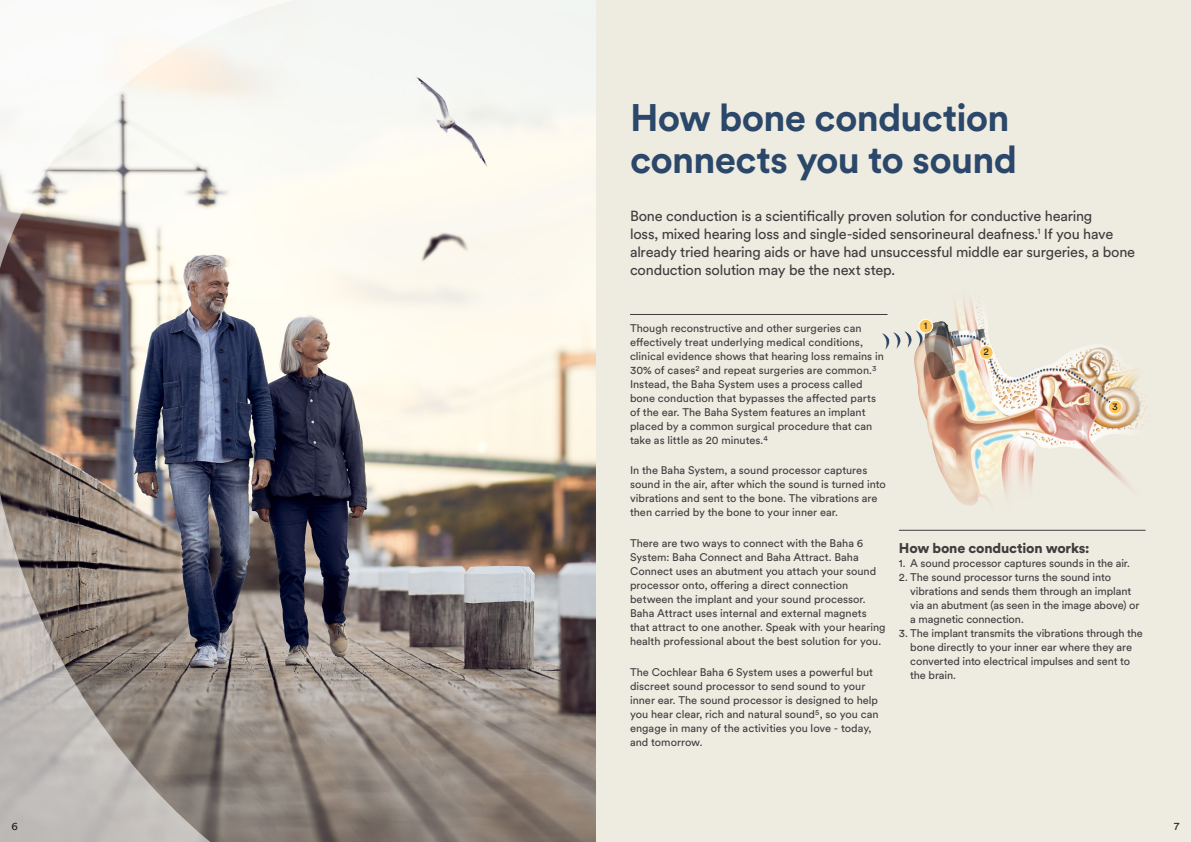
<style>
.page{position:relative;width:1191px;height:842px;background:#fff}
.page>*{position:absolute;margin:0;border:0;box-sizing:border-box;transform-origin:0 0}
.Heading_02_-_Blue{font:700 38px/42px "Circular XX";letter-spacing:-.02em;color:#2b4769}
.Intro_-_90_K{font:14.5px/18px "Circular XX";letter-spacing:-.015em;color:#3e3e3f}
.Subheading_03_-_90K{font:900 14px "Circular XX";letter-spacing:-.01em;color:#3e3e3f}
.Body_01_-_90K{font:11px/14px "Circular XX";color:#3e3e3f}
.Body_-_90_K_Line_2_p{font:11px/14px "Circular XX";letter-spacing:-.005em;color:#3e3e3f}
.t1{font:11px "Circular XX";color:#231f20}
.Numbers{font:10px "Circular XX";color:#231f20}
</style>
<div class="page">
<div style="left:596px;top:0;width:595px;height:842px;background:#eeebe0"></div>
<img style="left:406px;top:0;width:189px;height:366px">
<img style="left:882px;top:301px;width:264px;height:205px">
<hr style="left:630px;top:314px;width:257px;height:1px;background:#3e3e3f">
<div style="left:919px;top:319px;width:13px;height:14px;background:#fec552;border-radius:50%"></div>
<div style="left:918px;top:319px;width:15px;height:14px;border:1px solid #fff;border-radius:50%"></div>
<div style="left:979px;top:346px;width:14px;height:13px;background:#fec552;border-radius:50%"></div>
<div style="left:979px;top:345px;width:14px;height:15px;border:1px solid #fff;border-radius:50%"></div>
<div style="left:1108px;top:400px;width:14px;height:14px;background:#fec552;border-radius:50%"></div>
<div style="left:1108px;top:400px;width:14px;height:14px;border:1px solid #fff;border-radius:50%"></div>
<hr style="left:899px;top:530px;width:246px;height:1px;background:#3e3e3f">
<img style="left:0;top:366px;width:595px;height:476px">
<svg style="left:0;top:0;width:406px;height:366px;fill:#f9f9f2"></svg>
<p class="Heading_02_-_Blue" style="left:630px;top:95px;width:388px">How bone conduction connects you to sound</p>
<p class="Intro_-_90_K" style="left:630px;top:206px;width:506px">Bone conduction is a scientifically proven solution for conductive hearing<br>loss, mixed hearing loss and single-sided sensorineural deafness.<sup>1</sup> If you have already tried hearing aids or have had unsuccessful middle ear surgeries, a bone conduction solution may be the next step.</p>
<p class="Body_-_90_K_Line_2_p" style="left:630px;top:320px;width:255px">Though reconstructive and other surgeries can effectively treat underlying medical conditions, clinical evidence shows that hearing loss remains in 30% of cases<sup>2</sup> and repeat surgeries are common.<sup>3<br></sup>Instead, the Baha System uses a process called bone conduction that bypasses the affected parts of the ear. The Baha System features an implant placed by a common surgical procedure that can take as little as 20 minutes.<sup>4</sup></p>
<p class="Body_01_-_90K" style="left:630px;top:463px;width:257px">In the Baha System, a sound processor captures sound in the air, after which the sound is turned into vibrations and sent to the bone. The vibrations are then carried by the bone to your inner ear.</p>
<p class="Body_01_-_90K" style="left:630px;top:536px;width:257px">There are two ways to connect with the Baha 6<br>System: Baha Connect and Baha Attract. Baha Connect uses an abutment you attach your sound processor onto, offering a direct connection between the implant and your sound processor.<br>Baha Attract uses internal and external magnets that attract to one another. Speak with your hearing health professional about the best solution for you.</p>
<p class="Body_01_-_90K" style="left:630px;top:664px;width:250px">The Cochlear Baha 6 System uses a powerful but discreet sound processor to send sound to your inner ear. The sound processor is designed to help you hear clear, rich and natural sound<sup>5</sup>, so you can engage in many of the activities you love - today, and tomorrow.</p>
<p class="Numbers" style="left:924px;top:319px;width:5px">1</p>
<p class="Numbers" style="left:983px;top:345px;width:7px">2</p>
<p class="Numbers" style="left:1112px;top:400px;width:7px">3</p>
<p class="Subheading_03_-_90K" style="left:899px;top:538px;width:192px">How bone conduction works:</p>
<p class="Body_-_90_K_Line_2_p" style="left:899px;top:556px;width:232px">1. A sound processor captures sounds in the air.</p>
<p class="Body_-_90_K_Line_2_p" style="left:910px;top:570px;width:231px;text-indent:-11px">2. The sound processor turns the sound into vibrations and sends them through an implant via an abutment (as seen in the image above) or a magnetic connection.</p>
<p class="Body_-_90_K_Line_2_p" style="left:910px;top:626px;width:234px;text-indent:-11px">3. The implant transmits the vibrations through the bone directly to your inner ear where they are converted into electrical impulses and sent to the brain.</p>
<p class="t1" style="left:11px;top:819px;width:8px">6</p>
<p class="t1" style="left:1173px;top:819px;width:7px">7</p>
</div>
